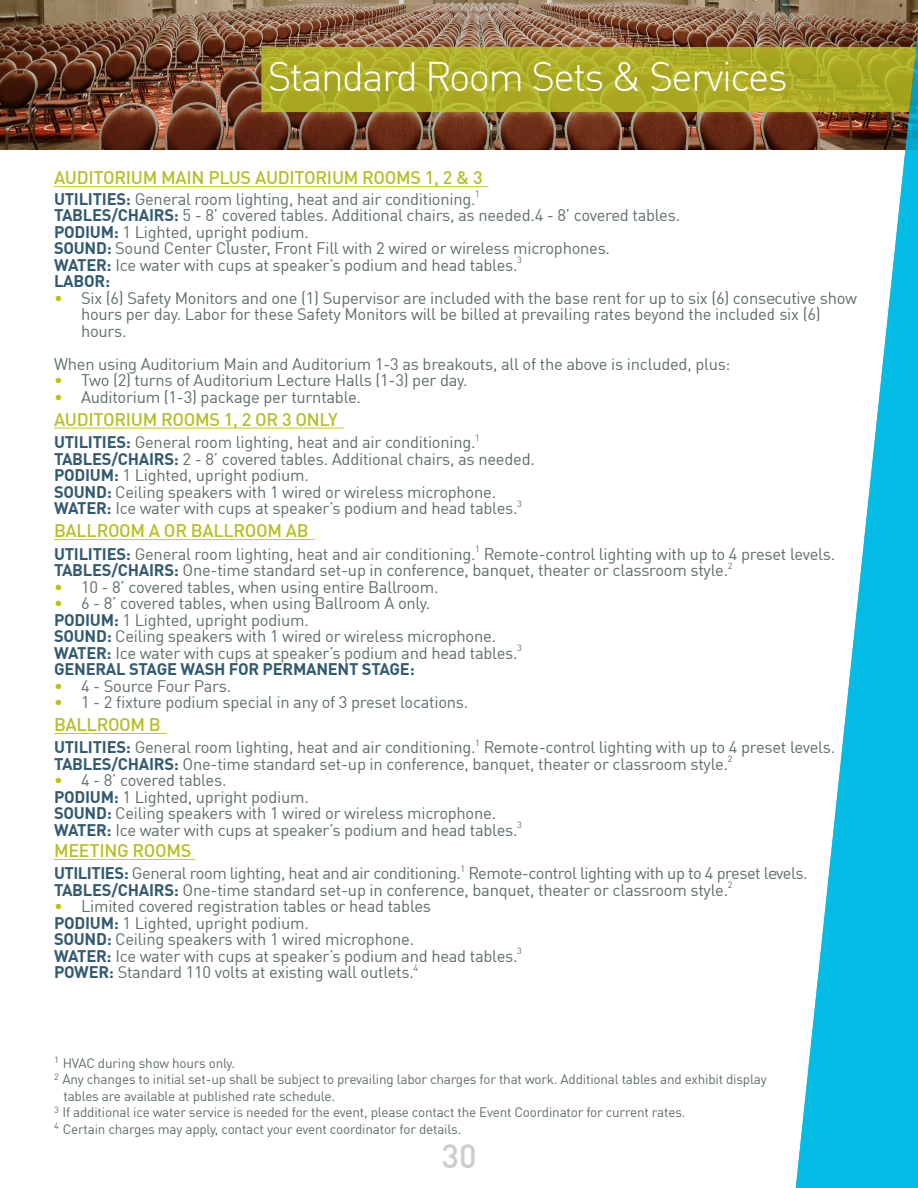
<style>
.page{position:relative;width:918px;height:1188px;background:#fff}
.page>*{position:absolute;margin:0;border:0;box-sizing:border-box;transform-origin:0 0}
.Chapter_Titles{font:300 40.5px "DIN Offc Pro";letter-spacing:-.04em;color:#fff}
.t1{font:500 33px "DIN Offc Pro";color:#cbccce}
.Green_Sub-Headlines{font:500 18px "DIN Offc Pro";letter-spacing:-.015em;color:#b5bf24}
.t2{font:16.5px/16.5px "DIN Offc Pro";letter-spacing:-.015em;color:#5d6e65}
.t3{font:700 16.5px "DIN Offc Pro";letter-spacing:-.015em;color:#325a70}
.t4{font:13.5px/16.5px "DIN Offc Pro";letter-spacing:-.015em;color:#5d6e65}
.t5{font:9px "DIN Offc Pro";color:#5d6e65}
.s1{font-weight:700;color:#325a70}
.s2{color:#bac405}
</style>
<div class="page">
<hr style="left:54px;top:539px;width:260px;height:1px;background:#c1ce23">
<hr style="left:54px;top:733px;width:113px;height:1px;background:#c1ce23">
<hr style="left:54px;top:859px;width:141px;height:1px;background:#c1ce23">
<hr style="left:54px;top:186px;width:435px;height:1px;background:#c1ce23">
<hr style="left:54px;top:428px;width:290px;height:1px;background:#c1ce23">
<img style="left:0;top:0;width:772px;height:149px">
<svg style="left:772px;top:0;width:146px;height:1188px"></svg>
<svg style="left:261px;top:47px;width:655px;height:65px;background:#adac26"></svg>
<p class="Chapter_Titles" style="left:268px;top:46px;width:522px">Standard Room Sets &amp; Services</p>
<p class="Green_Sub-Headlines" style="left:54px;top:163px;width:430px">AUDITORIUM MAIN PLUS AUDITORIUM ROOMS 1, 2 &amp; 3</p>
<p class="t2" style="left:54px;top:189px;width:423px"><span class="s1">UTILITIES:</span> General room lighting, heat and air conditioning.</p>
<p class="t5" style="left:475px;top:187px;width:6px">1</p>
<p class="t2" style="left:54px;top:205px;width:628px"><span class="s1">TABLES/CHAIRS:</span> 5 - 8’ covered tables. Additional chairs, as needed.4 - 8’ covered tables.</p>
<p class="t2" style="left:54px;top:222px;width:256px"><span class="s1">PODIUM:</span> 1 Lighted, upright podium.</p>
<p class="t2" style="left:54px;top:238px;width:558px"><span class="s1">SOUND:</span> Sound Center Cluster, Front Fill with 2 wired or wireless microphones.</p>
<p class="t2" style="left:54px;top:255px;width:465px"><span class="s1">WATER:</span> Ice water with cups at speaker’s podium and head tables.</p>
<p class="t5" style="left:517px;top:253px;width:6px">3</p>
<p class="t3" style="left:54px;top:267px;width:58px">LABOR:</p>
<p class="t2" style="left:81px;top:288px;width:778px;text-indent:-27px"><span class="s2">•</span> Six (6) Safety Monitors and one (1) Supervisor are included with the base rent for up to six (6) consecutive show hours per day. Labor for these Safety Monitors will be billed at prevailing rates beyond the included six (6) hours.</p>
<p class="t2" style="left:54px;top:354px;width:678px">When using Auditorium Main and Auditorium 1-3 as breakouts, all of the above is included, plus:</p>
<p class="t2" style="left:54px;top:370px;width:415px"><span class="s2">•</span> Two (2) turns of Auditorium Lecture Halls (1-3) per day.</p>
<p class="t2" style="left:54px;top:387px;width:309px"><span class="s2">•</span> Auditorium (1-3) package per turntable.</p>
<p class="t2" style="left:54px;top:432px;width:423px"><span class="s1">UTILITIES:</span> General room lighting, heat and air conditioning.</p>
<p class="t5" style="left:475px;top:430px;width:6px">1</p>
<p class="t2" style="left:54px;top:449px;width:482px"><span class="s1">TABLES/CHAIRS:</span> 2 - 8’ covered tables. Additional chairs, as needed.</p>
<p class="t2" style="left:54px;top:465px;width:256px"><span class="s1">PODIUM:</span> 1 Lighted, upright podium.</p>
<p class="t2" style="left:54px;top:482px;width:444px"><span class="s1">SOUND:</span> Ceiling speakers with 1 wired or wireless microphone.</p>
<p class="t2" style="left:54px;top:498px;width:465px"><span class="s1">WATER:</span> Ice water with cups at speaker’s podium and head tables.</p>
<p class="t5" style="left:517px;top:496px;width:6px">3</p>
<p class="Green_Sub-Headlines" style="left:54px;top:404px;width:286px">AUDITORIUM ROOMS 1, 2 OR 3 ONLY</p>
<p class="Green_Sub-Headlines" style="left:54px;top:516px;width:256px">BALLROOM A OR BALLROOM AB</p>
<p class="t2" style="left:54px;top:544px;width:423px"><span class="s1">UTILITIES:</span> General room lighting, heat and air conditioning.</p>
<p class="t5" style="left:475px;top:542px;width:6px">1</p>
<p class="t2" style="left:484px;top:544px;width:353px">Remote-control lighting with up to 4 preset levels.</p>
<p class="t2" style="left:54px;top:560px;width:676px"><span class="s1">TABLES/CHAIRS:</span> One-time standard set-up in conference, banquet, theater or classroom style.</p>
<p class="t5" style="left:728px;top:558px;width:6px">2</p>
<p class="t2" style="left:54px;top:577px;width:386px"><span class="s2">•</span> 10 - 8’ covered tables, when using entire Ballroom.</p>
<p class="t2" style="left:54px;top:593px;width:378px"><span class="s2">•</span> 6 - 8’ covered tables, when using Ballroom A only.</p>
<p class="t2" style="left:54px;top:610px;width:256px"><span class="s1">PODIUM:</span> 1 Lighted, upright podium.</p>
<p class="t2" style="left:54px;top:626px;width:444px"><span class="s1">SOUND:</span> Ceiling speakers with 1 wired or wireless microphone.</p>
<p class="t2" style="left:54px;top:643px;width:465px"><span class="s1">WATER:</span> Ice water with cups at speaker’s podium and head tables.</p>
<p class="t5" style="left:517px;top:641px;width:6px">3</p>
<p class="t3" style="left:54px;top:656px;width:362px">GENERAL STAGE WASH FOR PERMANENT STAGE:</p>
<p class="t2" style="left:54px;top:676px;width:179px"><span class="s2">•</span> 4 - Source Four Pars.</p>
<p class="t2" style="left:54px;top:692px;width:416px"><span class="s2">•</span> 1 - 2 fixture podium special in any of 3 preset locations.</p>
<p class="t2" style="left:54px;top:737px;width:423px"><span class="s1">UTILITIES:</span> General room lighting, heat and air conditioning.</p>
<p class="t5" style="left:475px;top:735px;width:6px">1</p>
<p class="t2" style="left:484px;top:737px;width:353px">Remote-control lighting with up to 4 preset levels.</p>
<p class="t2" style="left:54px;top:754px;width:676px"><span class="s1">TABLES/CHAIRS:</span> One-time standard set-up in conference, banquet, theater or classroom style.</p>
<p class="t5" style="left:728px;top:752px;width:6px">2</p>
<p class="t2" style="left:54px;top:770px;width:174px"><span class="s2">•</span> 4 - 8’ covered tables.</p>
<p class="t2" style="left:54px;top:787px;width:256px"><span class="s1">PODIUM:</span> 1 Lighted, upright podium.</p>
<p class="t2" style="left:54px;top:803px;width:444px"><span class="s1">SOUND:</span> Ceiling speakers with 1 wired or wireless microphone.</p>
<p class="t2" style="left:54px;top:820px;width:465px"><span class="s1">WATER:</span> Ice water with cups at speaker’s podium and head tables.</p>
<p class="t5" style="left:517px;top:818px;width:6px">3</p>
<p class="t2" style="left:54px;top:863px;width:408px"><span class="s1">UTILITIES:</span> General room lighting, heat and air conditioning.</p>
<p class="t5" style="left:460px;top:861px;width:6px">1</p>
<p class="t2" style="left:468px;top:863px;width:341px">Remote-control lighting with up to 4 preset levels.</p>
<p class="t2" style="left:54px;top:880px;width:676px"><span class="s1">TABLES/CHAIRS:</span> One-time standard set-up in conference, banquet, theater or classroom style.</p>
<p class="t5" style="left:728px;top:878px;width:6px">2</p>
<p class="t2" style="left:54px;top:896px;width:379px"><span class="s2">•</span> Limited covered registration tables or head tables</p>
<p class="t2" style="left:54px;top:913px;width:256px"><span class="s1">PODIUM:</span> 1 Lighted, upright podium.</p>
<p class="t2" style="left:54px;top:929px;width:362px"><span class="s1">SOUND:</span> Ceiling speakers with 1 wired microphone.</p>
<p class="t2" style="left:54px;top:946px;width:465px"><span class="s1">WATER:</span> Ice water with cups at speaker’s podium and head tables.</p>
<p class="t5" style="left:517px;top:944px;width:6px">3</p>
<p class="t2" style="left:54px;top:962px;width:361px"><span class="s1">POWER:</span> Standard 110 volts at existing wall outlets.</p>
<p class="t5" style="left:414px;top:960px;width:6px">4</p>
<p class="Green_Sub-Headlines" style="left:54px;top:710px;width:108px">BALLROOM B</p>
<p class="Green_Sub-Headlines" style="left:54px;top:836px;width:139px">MEETING ROOMS</p>
<p class="t4" style="left:54px;top:1053px;width:183px"><sup>1</sup> HVAC during show hours only.</p>
<p class="t4" style="left:63px;top:1070px;width:705px;text-indent:-9px"><sup>2</sup> Any changes to initial set-up shall be subject to prevailing labor charges for that work. Additional tables and exhibit display tables are available at published rate schedule.</p>
<p class="t4" style="left:54px;top:1103px;width:633px"><sup>3</sup> If additional ice water service is needed for the event, please contact the Event Coordinator for current rates.</p>
<p class="t4" style="left:54px;top:1119px;width:409px"><sup>4</sup> Certain charges may apply, contact your event coordinator for details.</p>
<h2 class="t1" style="left:441px;top:1129px;width:37px">30</h2>
</div>
